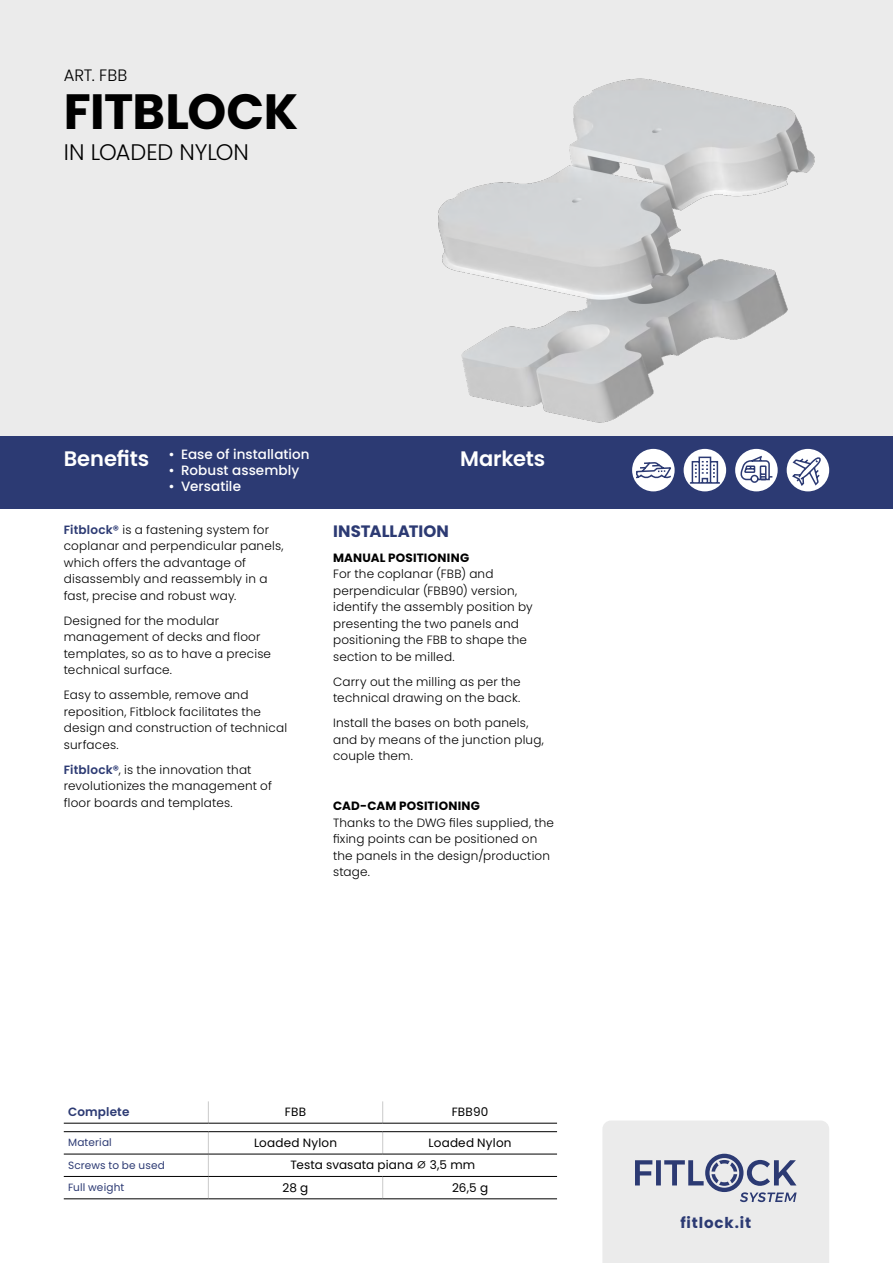
<style>
.page{position:relative;width:893px;height:1263px;background:#fff}
.page>*{position:absolute;margin:0;border:0;box-sizing:border-box;transform-origin:0 0}
.t1{font:700 49.5px "Poppins";letter-spacing:-.015em;color:#000}
.t2{font:300 22.5px "Poppins";letter-spacing:-.005em;color:#000}
.t3{font:600 21px "Poppins";letter-spacing:-.005em;color:#fff}
.t4{font:700 16.5px "Poppins";color:#2c3a73}
.t5{font:300 16.5px "Poppins";letter-spacing:-.005em;color:#000}
.t6{font:700 15px "Poppins";letter-spacing:.055em;color:#2c3a73}
.t7{font:500 13.5px "Poppins";letter-spacing:.005em;color:#fff}
.t8{font:300 12px/16.5px "Poppins";letter-spacing:.015em;color:#000}
.t9{font:12px "Poppins";letter-spacing:.015em;color:#000}
.t10{font:700 12px "Poppins";letter-spacing:.015em;color:#000}
.t11{font:600 12px "Poppins";letter-spacing:.015em;color:#2c3a73}
.t12{font:10.5px "Poppins";letter-spacing:.015em;color:#2c3a73}
.s1{font-weight:600;font-size:21px}
.s2{font-weight:600;color:#2c3a73}
</style>
<div class="page">
<div style="left:0;top:0;width:893px;height:436px;background:#ebebeb"></div>
<img style="left:438px;top:78px;width:377px;height:345px">
<div style="left:0;top:436px;width:893px;height:72px;background:#2c3a73"></div>
<div style="left:632px;top:449px;width:43px;height:42px;background:#fff;border-radius:50%"></div>
<svg style="left:634px;top:461px;width:39px;height:18px"></svg>
<div style="left:684px;top:449px;width:42px;height:42px;background:#fff;border-radius:50%"></div>
<svg style="left:688px;top:456px;width:32px;height:28px"></svg>
<div style="left:735px;top:449px;width:43px;height:42px;background:#fff;border-radius:50%"></div>
<svg style="left:740px;top:454px;width:34px;height:30px"></svg>
<div style="left:787px;top:449px;width:42px;height:42px;background:#fff;border-radius:50%"></div>
<svg style="left:791px;top:455px;width:30px;height:32px"></svg>
<svg style="left:208px;top:1101px;width:1px;height:22px"></svg>
<svg style="left:382px;top:1101px;width:1px;height:22px"></svg>
<svg style="left:382px;top:1132px;width:1px;height:22px"></svg>
<svg style="left:208px;top:1132px;width:1px;height:66px"></svg>
<svg style="left:382px;top:1177px;width:1px;height:21px"></svg>
<hr style="left:64px;top:1123px;width:144px;height:1px;background:#000">
<hr style="left:208px;top:1123px;width:175px;height:1px;background:#000">
<hr style="left:383px;top:1123px;width:174px;height:1px;background:#000">
<hr style="left:64px;top:1131px;width:144px;height:1px;background:#000">
<hr style="left:208px;top:1131px;width:175px;height:1px;background:#000">
<hr style="left:383px;top:1131px;width:174px;height:1px;background:#000">
<hr style="left:64px;top:1154px;width:144px;height:1px;background:#000">
<hr style="left:208px;top:1154px;width:175px;height:1px;background:#000">
<hr style="left:383px;top:1154px;width:174px;height:1px;background:#000">
<hr style="left:64px;top:1176px;width:144px;height:1px;background:#000">
<hr style="left:208px;top:1176px;width:175px;height:1px;background:#000">
<hr style="left:383px;top:1176px;width:174px;height:1px;background:#000">
<hr style="left:64px;top:1198px;width:144px;height:1px;background:#000">
<hr style="left:208px;top:1198px;width:175px;height:1px;background:#000">
<hr style="left:383px;top:1198px;width:174px;height:1px;background:#000">
<svg style="left:602px;top:1121px;width:227px;height:142px"></svg>
<h3 class="t5" style="left:64px;top:66px;width:65px">ART. FBB</h3>
<h1 class="t1" style="left:64px;top:83px;width:236px">FITBLOCK</h1>
<h2 class="t2" style="left:64px;top:139px;width:187px">IN LOADED NYLON</h2>
<p class="t7" style="left:64px;top:446px;width:247px"><span class="s1">Benefits</span> • Ease of installation</p>
<p class="t7" style="left:168px;top:462px;width:132px">• Robust assembly</p>
<p class="t7" style="left:168px;top:478px;width:74px">• Versatile</p>
<p class="t8" style="left:64px;top:521px;width:221px"><span class="s2">Fitblock®</span> is a fastening system for coplanar and perpendicular panels, which offers the advantage of disassembly and reassembly in a fast, precise and robust way.</p>
<p class="t8" style="left:64px;top:612px;width:209px">Designed for the modular management of decks and floor templates, so as to have a precise technical surface.</p>
<p class="t8" style="left:64px;top:687px;width:225px">Easy to assemble, remove and reposition, Fitblock facilitates the design and construction of technical surfaces.</p>
<p class="t8" style="left:64px;top:761px;width:210px"><span class="s2">Fitblock®</span>, is the innovation that revolutionizes the management of floor boards and templates.</p>
<h3 class="t3" style="left:460px;top:447px;width:87px">Markets</h3>
<h3 class="t4" style="left:333px;top:521px;width:117px">INSTALLATION</h3>
<p class="t10" style="left:333px;top:551px;width:138px">MANUAL POSITIONING</p>
<p class="t8" style="left:333px;top:566px;width:201px">For the coplanar (FBB) and perpendicular (FBB90) version, identify the assembly position by presenting the two panels and positioning the FBB to shape the section to be milled.</p>
<p class="t8" style="left:333px;top:673px;width:189px">Carry out the milling as per the technical drawing on the back.</p>
<p class="t8" style="left:333px;top:715px;width:212px">Install the bases on both panels, and by means of the junction plug, couple them.</p>
<p class="t10" style="left:333px;top:799px;width:148px">CAD-CAM POSITIONING</p>
<p class="t8" style="left:333px;top:814px;width:222px">Thanks to the DWG files supplied, the fixing points can be positioned on the panels in the design/production stage.</p>
<p class="t11" style="left:68px;top:1105px;width:63px">Complete</p>
<p class="t9" style="left:285px;top:1105px;width:23px">FBB</p>
<p class="t9" style="left:452px;top:1105px;width:38px">FBB90</p>
<p class="t12" style="left:68px;top:1136px;width:45px">Material</p>
<p class="t9" style="left:254px;top:1136px;width:84px">Loaded Nylon</p>
<p class="t9" style="left:429px;top:1136px;width:84px">Loaded Nylon</p>
<p class="t12" style="left:68px;top:1159px;width:98px">Screws to be used</p>
<p class="t9" style="left:290px;top:1158px;width:186px">Testa svasata piana ⌀ 3,5 mm</p>
<p class="t12" style="left:68px;top:1181px;width:58px">Full weight</p>
<p class="t9" style="left:283px;top:1181px;width:27px">28 g</p>
<p class="t9" style="left:452px;top:1181px;width:38px">26,5 g</p>
<p class="t6" style="left:680px;top:1214px;width:72px">fitlock.it</p>
</div>
